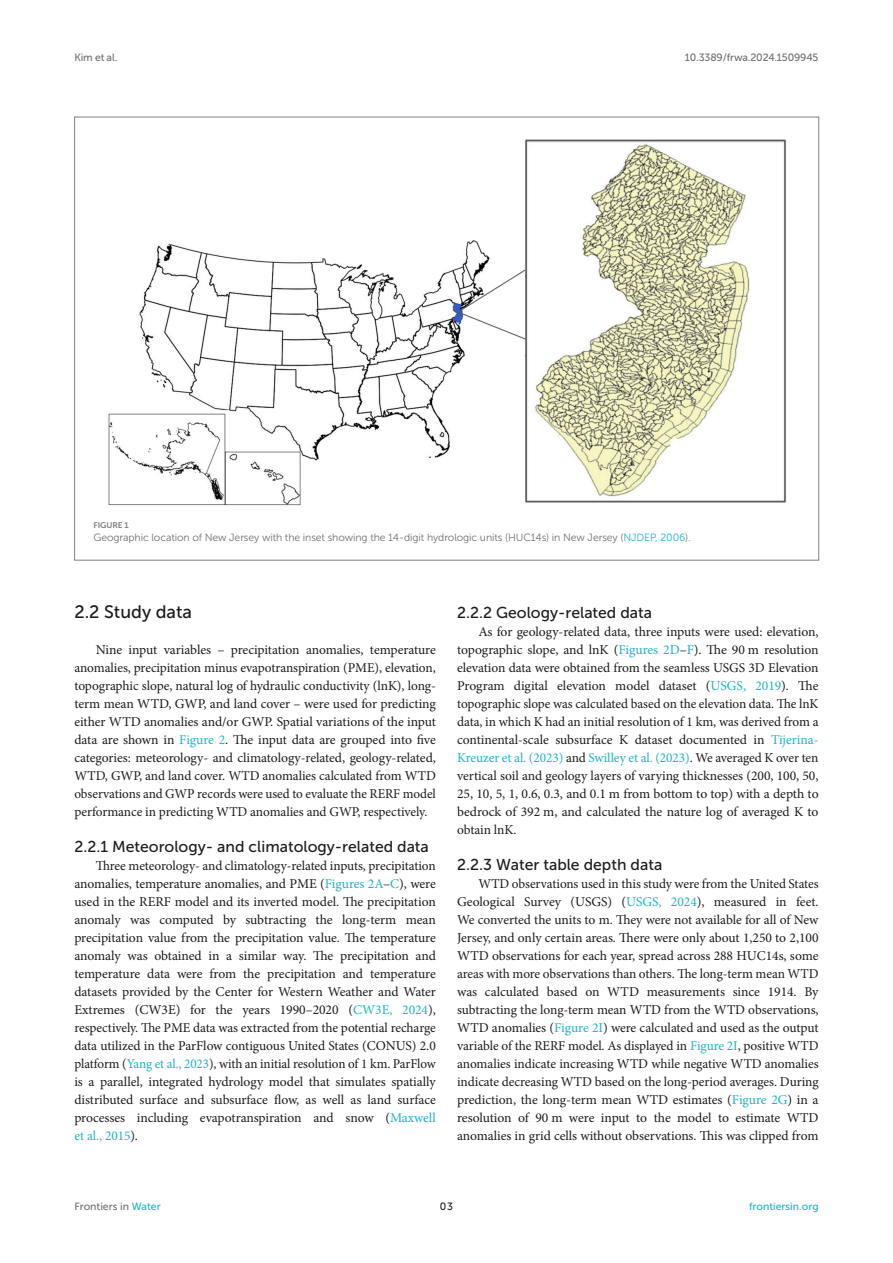
<style>
.page{position:relative;width:893px;height:1263px;background:#fff}
.page>*{position:absolute;margin:0;border:0;box-sizing:border-box;transform-origin:0 0}
.HEAD_2{font:18px "Museo Sans 500";color:#1b1c1b}
.HEAD_3{font:15.75px "Museo Sans 500";color:#1b1c1b}
.TEXT{font:13.5px/18px "Minion Pro";letter-spacing:-.005em;color:#1b1c1b;text-align:justify}
.FIG_LEG{font:10.5px "Museo Sans 300";letter-spacing:-.01em;color:#706f70}
.t1{font:10.5px "Museo Sans 500";letter-spacing:-.015em;color:#706f70}
.t2{font:10.5px "Museo Sans 500";color:#1db5c3}
.t3{font:10.5px "Museo Sans 500";color:#1b1c1b}
.FIG_HD{font:8.25px "Museo Sans 700";letter-spacing:-.01em;color:#7e7f7f}
.s1{color:#1db5c3}
</style>
<div class="page">
<img style="left:108px;top:139px;width:678px;height:367px">
<p class="t1" style="left:74px;top:51px;width:44px">Kim et al.</p>
<p class="t1" style="left:685px;top:51px;width:135px">10.3389/frwa.2024.1509945</p>
<p class="FIG_HD" style="left:94px;top:520px;width:37px">FIGURE 1</p>
<p class="FIG_LEG" style="left:94px;top:532px;width:599px">Geographic location of New Jersey with the inset showing the 14-digit hydrologic units (HUC14s) in New Jersey (<span class="s1">NJDEP, 2006</span>).</p>
<p class="HEAD_2" style="left:74px;top:602px;width:119px">2.2 Study data</p>
<p class="TEXT" style="left:74px;top:641px;width:363px;text-indent:21px">Nine input variables – precipitation anomalies, temperature anomalies, precipitation minus evapotranspiration (PME), elevation, topographic slope, natural log of hydraulic conductivity (lnK), long&shy;term mean WTD, GWP, and land cover – were used for predicting either WTD anomalies and/or GWP. Spatial variations of the input data are shown in <span class="s1">Figure 2</span>. The input data are grouped into five categories: meteorology- and climatology-related, geology-related, WTD, GWP, and land cover. WTD anomalies calculated from WTD observations and GWP records were used to evaluate the RERF model performance in predicting WTD anomalies and GWP, respectively.</p>
<p class="HEAD_3" style="left:74px;top:838px;width:356px">2.2.1 Meteorology- and climatology-related data</p>
<p class="TEXT" style="left:74px;top:857px;width:363px;text-indent:21px">Three meteorology- and climatology-related inputs, precipitation anomalies, temperature anomalies, and PME (<span class="s1">Figures 2A</span>–<span class="s1">C</span>), were used in the RERF model and its inverted model. The precipitation anomaly was computed by subtracting the long-term mean precipitation value from the precipitation value. The temperature anomaly was obtained in a similar way. The precipitation and temperature data were from the precipitation and temperature datasets provided by the Center for Western Weather and Water Extremes (CW3E) for the years 1990–2020 (<span class="s1">CW3E, 2024</span>), respectively. The PME data was extracted from the potential recharge data utilized in the ParFlow contiguous United States (CONUS) 2.0 platform (<span class="s1">Yang et al., 2023</span>), with an initial resolution of 1 km. ParFlow is a parallel, integrated hydrology model that simulates spatially distributed surface and subsurface flow, as well as land surface processes including evapotranspiration and snow (<span class="s1">Maxwell et al., 2015</span>).</p>
<p class="HEAD_3" style="left:457px;top:604px;width:197px">2.2.2 Geology-related data</p>
<p class="TEXT" style="left:457px;top:623px;width:363px;text-indent:21px">As for geology-related data, three inputs were used: elevation, topographic slope, and lnK (<span class="s1">Figures 2D</span>–<span class="s1">F</span>). The 90 m resolution elevation data were obtained from the seamless USGS 3D Elevation Program digital elevation model dataset (<span class="s1">USGS, 2019</span>). The topographic slope was calculated based on the elevation data. The lnK data, in which K had an initial resolution of 1 km, was derived from a continental-scale subsurface K dataset documented in <span class="s1">Tijerina-Kreuzer et al. (2023)</span> and <span class="s1">Swilley et al. (2023)</span>. We averaged K over ten vertical soil and geology layers of varying thicknesses (200, 100, 50, 25, 10, 5, 1, 0.6, 0.3, and 0.1 m from bottom to top) with a depth to bedrock of 392 m, and calculated the nature log of averaged K to obtain lnK.</p>
<p class="HEAD_3" style="left:457px;top:856px;width:207px">2.2.3 Water table depth data</p>
<p class="TEXT" style="left:457px;top:875px;width:363px;text-indent:21px">WTD observations used in this study were from the United States Geological Survey (USGS) (<span class="s1">USGS, 2024</span>), measured in feet.<br>We converted the units to m. They were not available for all of New Jersey, and only certain areas. There were only about 1,250 to 2,100<br>WTD observations for each year, spread across 288 HUC14s, some areas with more observations than others. The long-term mean WTD was calculated based on WTD measurements since 1914. By subtracting the long-term mean WTD from the WTD observations, WTD anomalies (<span class="s1">Figure 2I</span>) were calculated and used as the output variable of the RERF model. As displayed in <span class="s1">Figure 2I</span>, positive WTD anomalies indicate increasing WTD while negative WTD anomalies indicate decreasing WTD based on the long-period averages. During prediction, the long-term mean WTD estimates (<span class="s1">Figure 2G</span>) in a resolution of 90 m were input to the model to estimate WTD anomalies in grid cells without observations. This was clipped from</p>
<p class="t1" style="left:74px;top:1200px;width:88px">Frontiers in <span class="s1">Water</span></p>
<p class="t3" style="left:440px;top:1200px;width:15px">03</p>
<p class="t2" style="left:749px;top:1200px;width:71px">frontiersin.org</p>
</div>
